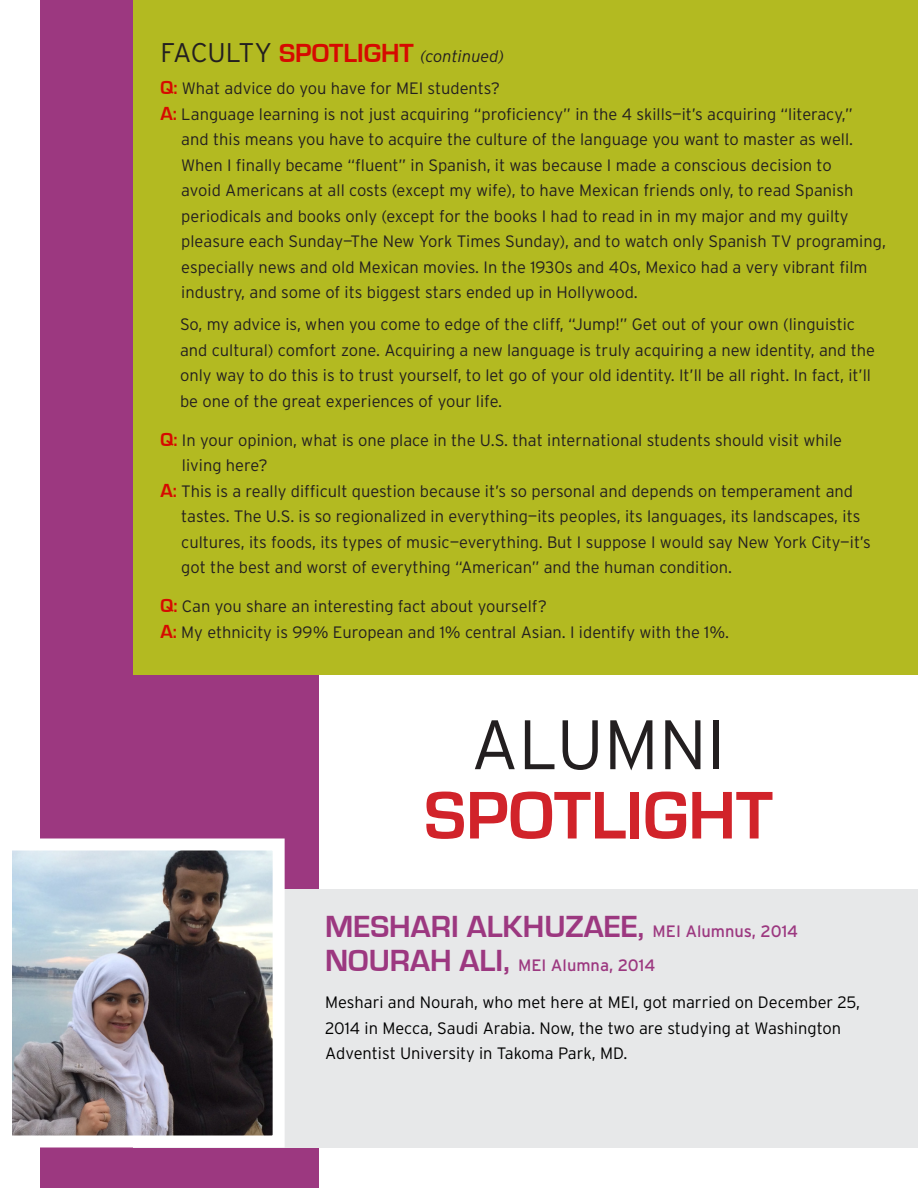
<style>
.page{position:relative;width:918px;height:1188px;background:#fff}
.page>*{position:absolute;margin:0;border:0;box-sizing:border-box;transform-origin:0 0}
.t1{font:700 69.75px "Eurostile";color:#d1232a}
.t2{font:300 69.75px "Interstate";color:#231f20}
.t3{font:700 31.5px "Eurostile";color:#9c3880}
.t4{font:300 16.5px/25.5px "Interstate";color:#231f20}
.t5{font:300 16.5px/25.5px "Interstate";color:#000}
.t6{font:italic 300 16.5px "Interstate";color:#231f20}
.t7{font:16.5px "Interstate";color:#9c3880}
.s1{font-style:normal;font-size:27px}
.s2{font-family:"Eurostile";font-weight:700;font-style:normal;font-size:27px;color:#d60a00}
.s3{font-family:"Eurostile";font-weight:700;font-size:19.5px;color:#d60a00}
.s4{font-family:"Interstate";font-weight:400;font-size:16.5px}
.s5{font-family:"Eurostile";font-weight:700;font-size:31.5px}
</style>
<div class="page">
<div style="left:40px;top:0;width:280px;height:1188px;background:#9c3880"></div>
<div style="left:134px;top:0;width:784px;height:675px;background:#b3ba21"></div>
<div style="left:134px;top:889px;width:784px;height:259px;background:#e7e8e9"></div>
<img style="left:13px;top:851px;width:259px;height:284px">
<div style="left:0;top:838px;width:285px;height:310px;border:12px solid #fff"></div>
<p class="t6" style="left:160px;top:46px;width:345px"><span class="s1">FACULTY</span> <span class="s2">SPOTLIGHT</span> (continued)</p>
<p class="t4" style="left:160px;top:76px;width:341px"><span class="s3">Q:</span> What advice do you have for MEI students?</p>
<p class="t4" style="left:181px;top:101px;width:706px;text-indent:-21px"><span class="s3">A:</span> Language learning is not just acquiring “proficiency” in the 4 skills—it’s acquiring “literacy,”<br>and this means you have to acquire the culture of the language you want to master as well.<br>When I finally became “fluent” in Spanish, it was because I made a conscious decision to<br>avoid Americans at all costs (except my wife), to have Mexican friends only, to read Spanish periodicals and books only (except for the books I had to read in in my major and my guilty pleasure each Sunday—The New York Times Sunday), and to watch only Spanish TV programing, especially news and old Mexican movies. In the 1930s and 40s, Mexico had a very vibrant film industry, and some of its biggest stars ended up in Hollywood.</p>
<p class="t4" style="left:180px;top:312px;width:697px">So, my advice is, when you come to edge of the cliff, “Jump!” Get out of your own (linguistic and cultural) comfort zone. Acquiring a new language is truly acquiring a new identity, and the only way to do this is to trust yourself, to let go of your old identity. It’ll be all right. In fact, it’ll be one of the great experiences of your life.</p>
<p class="t4" style="left:182px;top:427px;width:662px;text-indent:-21px"><span class="s3">Q:</span> In your opinion, what is one place in the U.S. that international students should visit while living here?</p>
<p class="t4" style="left:181px;top:478px;width:691px;text-indent:-21px"><span class="s3">A:</span> This is a really difficult question because it’s so personal and depends on temperament and tastes. The U.S. is so regionalized in everything—its peoples, its languages, its landscapes, its cultures, its foods, its types of music—everything. But I suppose I would say New York City—it’s got the best and worst of everything “American” and the human condition.</p>
<p class="t4" style="left:160px;top:594px;width:388px"><span class="s3">Q:</span> Can you share an interesting fact about yourself?</p>
<p class="t4" style="left:160px;top:619px;width:570px"><span class="s3">A:</span> My ethnicity is 99% European and 1% central Asian. I identify with the 1%.</p>
<p class="t2" style="left:471px;top:702px;width:256px">ALUMNI</p>
<p class="t1" style="left:424px;top:778px;width:350px">SPOTLIGHT</p>
<p class="t3" style="left:325px;top:909px;width:475px">MESHARI ALKHUZAEE, <span class="s4">MEI Alumnus, 2014</span></p>
<p class="t7" style="left:325px;top:955px;width:332px"><span class="s5">NOURAH ALI,</span> MEI Alumna, 2014</p>
<p class="t5" style="left:325px;top:990px;width:537px">Meshari and Nourah, who met here at MEI, got married on December 25,<br>2014 in Mecca, Saudi Arabia. Now, the two are studying at Washington<br>Adventist University in Takoma Park, MD.</p>
</div>
